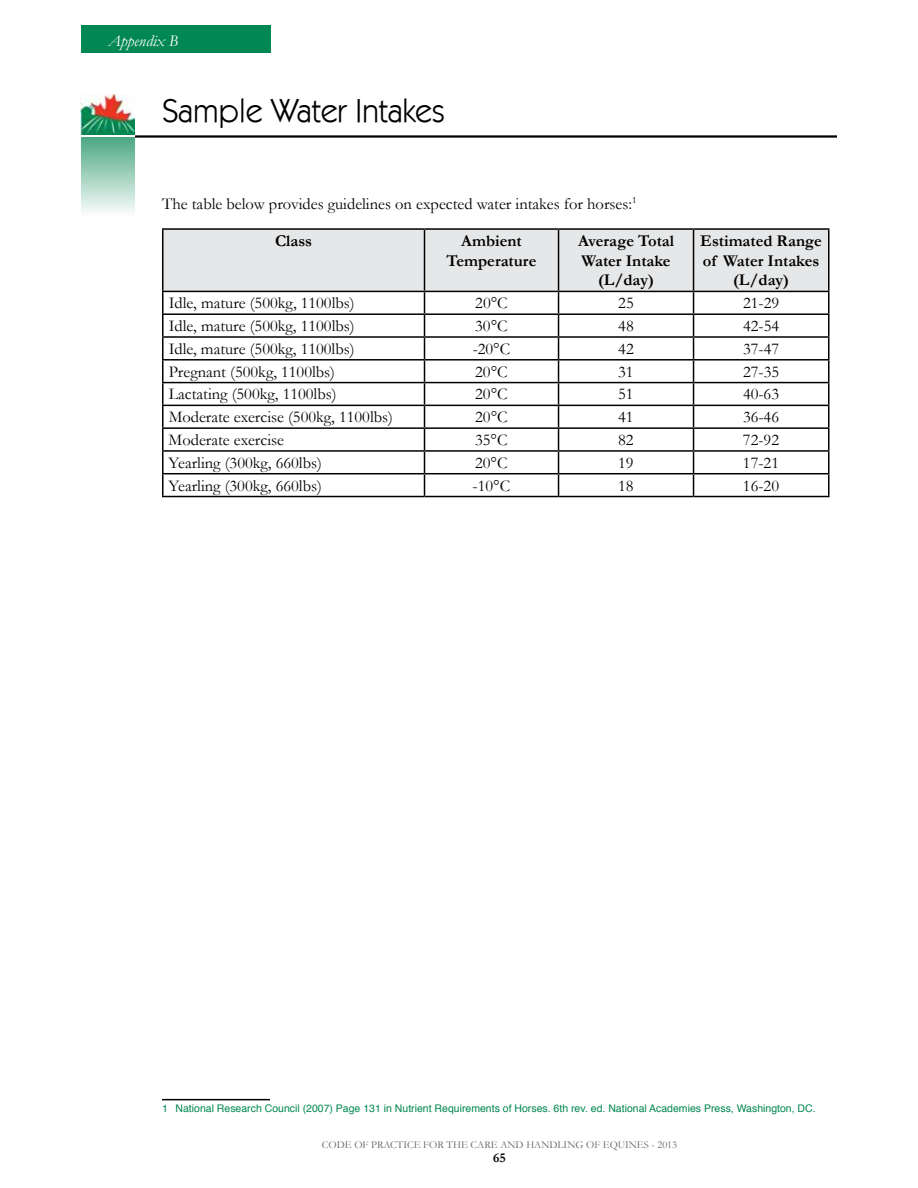
<style>
.page{position:relative;width:918px;height:1188px;background:#fff}
.page>*{position:absolute;margin:0;border:0;box-sizing:border-box;transform-origin:0 0}
.t1{font:33px "Itc Kabel LT";color:#000}
.t2{font:16.5px "Garamond";color:#000}
.t3{font:700 16.5px/19.8px "Garamond";color:#000;text-align:center}
.t4{font:italic 16.5px "Garamond";color:#fff}
.t5{font:700 13.5px "Garamond";color:#000}
.t6{font:10.5px "Helvetica";color:#008752}
.t7{font:10.5px "Garamond";color:#636466}
</style>
<div class="page">
<hr style="left:135px;top:135px;width:702px;height:3px;background:#000">
<div style="left:81px;top:138px;width:54px;height:78px;background:linear-gradient(to bottom,#4da885,#f9fcfb)"></div>
<img style="left:80px;top:95px;width:55px;height:40px">
<div style="left:81px;top:26px;width:190px;height:27px;background:#008752"></div>
<hr style="left:162px;top:228px;width:262px;height:2px;background:#000">
<hr style="left:162px;top:230px;width:2px;height:61px;background:#000">
<hr style="left:424px;top:228px;width:135px;height:2px;background:#000">
<hr style="left:559px;top:228px;width:135px;height:2px;background:#000">
<hr style="left:694px;top:228px;width:136px;height:2px;background:#000">
<hr style="left:828px;top:230px;width:2px;height:61px;background:#000">
<hr style="left:162px;top:291px;width:262px;height:1px;background:#000">
<hr style="left:162px;top:292px;width:2px;height:21px;background:#000">
<hr style="left:694px;top:291px;width:136px;height:1px;background:#000">
<hr style="left:828px;top:292px;width:2px;height:21px;background:#000">
<hr style="left:162px;top:313px;width:262px;height:2px;background:#000">
<hr style="left:162px;top:315px;width:2px;height:21px;background:#000">
<hr style="left:694px;top:313px;width:136px;height:2px;background:#000">
<hr style="left:828px;top:315px;width:2px;height:21px;background:#000">
<hr style="left:162px;top:336px;width:262px;height:2px;background:#000">
<hr style="left:162px;top:338px;width:2px;height:21px;background:#000">
<hr style="left:694px;top:336px;width:136px;height:2px;background:#000">
<hr style="left:828px;top:338px;width:2px;height:21px;background:#000">
<hr style="left:162px;top:359px;width:262px;height:2px;background:#000">
<hr style="left:162px;top:361px;width:2px;height:21px;background:#000">
<hr style="left:694px;top:359px;width:136px;height:2px;background:#000">
<hr style="left:828px;top:361px;width:2px;height:21px;background:#000">
<hr style="left:162px;top:382px;width:262px;height:1px;background:#000">
<hr style="left:162px;top:383px;width:2px;height:22px;background:#000">
<hr style="left:694px;top:382px;width:136px;height:1px;background:#000">
<hr style="left:828px;top:383px;width:2px;height:22px;background:#000">
<hr style="left:162px;top:405px;width:262px;height:1px;background:#000">
<hr style="left:162px;top:406px;width:2px;height:21px;background:#000">
<hr style="left:694px;top:405px;width:136px;height:1px;background:#000">
<hr style="left:828px;top:406px;width:2px;height:21px;background:#000">
<hr style="left:162px;top:427px;width:262px;height:2px;background:#000">
<hr style="left:162px;top:429px;width:2px;height:21px;background:#000">
<hr style="left:694px;top:427px;width:136px;height:2px;background:#000">
<hr style="left:828px;top:429px;width:2px;height:21px;background:#000">
<hr style="left:162px;top:450px;width:262px;height:2px;background:#000">
<hr style="left:162px;top:452px;width:2px;height:21px;background:#000">
<hr style="left:694px;top:450px;width:136px;height:2px;background:#000">
<hr style="left:828px;top:452px;width:2px;height:21px;background:#000">
<hr style="left:162px;top:473px;width:262px;height:1px;background:#000">
<hr style="left:162px;top:474px;width:2px;height:22px;background:#000">
<hr style="left:694px;top:473px;width:136px;height:1px;background:#000">
<svg style="left:163px;top:229px;width:666px;height:267px"></svg>
<hr style="left:828px;top:474px;width:2px;height:22px;background:#000">
<hr style="left:162px;top:496px;width:262px;height:1px;background:#000">
<hr style="left:424px;top:496px;width:135px;height:1px;background:#000">
<hr style="left:559px;top:496px;width:135px;height:1px;background:#000">
<hr style="left:694px;top:496px;width:136px;height:1px;background:#000">
<hr style="left:162px;top:1099px;width:108px;height:1px;background:#000">
<p class="t4" style="left:108px;top:31px;width:72px">Appendix B</p>
<h1 class="t1" style="left:162px;top:91px;width:284px">Sample Water Intakes</h1>
<p class="t2" style="left:162px;top:194px;width:476px">The table below provides guidelines on expected water intakes for horses:<sup>1</sup></p>
<p class="t3" style="left:275px;top:230px;width:39px">Class</p>
<p class="t3" style="left:447px;top:230px;width:91px">Ambient<br>Temperature</p>
<p class="t3" style="left:578px;top:230px;width:97px">Average Total<br>Water Intake (L/day)</p>
<p class="t3" style="left:700px;top:230px;width:123px">Estimated Range of Water Intakes (L/day)</p>
<p class="t2" style="left:169px;top:293px;width:187px">Idle, mature (500kg, 1100lbs)</p>
<p class="t2" style="left:475px;top:293px;width:34px">20°C</p>
<p class="t2" style="left:618px;top:293px;width:17px">25</p>
<p class="t2" style="left:743px;top:293px;width:38px">21-29</p>
<p class="t2" style="left:169px;top:316px;width:187px">Idle, mature (500kg, 1100lbs)</p>
<p class="t2" style="left:475px;top:316px;width:34px">30°C</p>
<p class="t2" style="left:618px;top:316px;width:17px">48</p>
<p class="t2" style="left:743px;top:316px;width:38px">42-54</p>
<p class="t2" style="left:169px;top:339px;width:187px">Idle, mature (500kg, 1100lbs)</p>
<p class="t2" style="left:473px;top:339px;width:39px">-20°C</p>
<p class="t2" style="left:618px;top:339px;width:17px">42</p>
<p class="t2" style="left:743px;top:339px;width:38px">37-47</p>
<p class="t2" style="left:169px;top:362px;width:168px">Pregnant (500kg, 1100lbs)</p>
<p class="t2" style="left:475px;top:362px;width:34px">20°C</p>
<p class="t2" style="left:618px;top:362px;width:17px">31</p>
<p class="t2" style="left:743px;top:362px;width:38px">27-35</p>
<p class="t2" style="left:169px;top:384px;width:169px">Lactating (500kg, 1100lbs)</p>
<p class="t2" style="left:475px;top:384px;width:34px">20°C</p>
<p class="t2" style="left:618px;top:384px;width:17px">51</p>
<p class="t2" style="left:743px;top:384px;width:38px">40-63</p>
<p class="t2" style="left:169px;top:407px;width:226px">Moderate exercise (500kg, 1100lbs)</p>
<p class="t2" style="left:475px;top:407px;width:34px">20°C</p>
<p class="t2" style="left:618px;top:407px;width:17px">41</p>
<p class="t2" style="left:743px;top:407px;width:38px">36-46</p>
<p class="t2" style="left:169px;top:430px;width:117px">Moderate exercise</p>
<p class="t2" style="left:475px;top:430px;width:34px">35°C</p>
<p class="t2" style="left:618px;top:430px;width:17px">82</p>
<p class="t2" style="left:743px;top:430px;width:38px">72-92</p>
<p class="t2" style="left:169px;top:453px;width:155px">Yearling (300kg, 660lbs)</p>
<p class="t2" style="left:475px;top:453px;width:34px">20°C</p>
<p class="t2" style="left:618px;top:453px;width:17px">19</p>
<p class="t2" style="left:743px;top:453px;width:38px">17-21</p>
<p class="t2" style="left:169px;top:475px;width:155px">Yearling (300kg, 660lbs)</p>
<p class="t2" style="left:473px;top:475px;width:39px">-10°C</p>
<p class="t2" style="left:618px;top:475px;width:17px">18</p>
<p class="t2" style="left:743px;top:475px;width:38px">16-20</p>
<p class="t6" style="left:162px;top:1100px;width:655px">1 National Research Council (2007) Page 131 in Nutrient Requirements of Horses. 6th rev. ed. National Academies Press, Washington, DC.</p>
<p class="t7" style="left:322px;top:1138px;width:357px">CODE OF PRACTICE FOR THE CARE AND HANDLING OF EQUINES - 2013</p>
<p class="t5" style="left:493px;top:1150px;width:14px">65</p>
</div>
